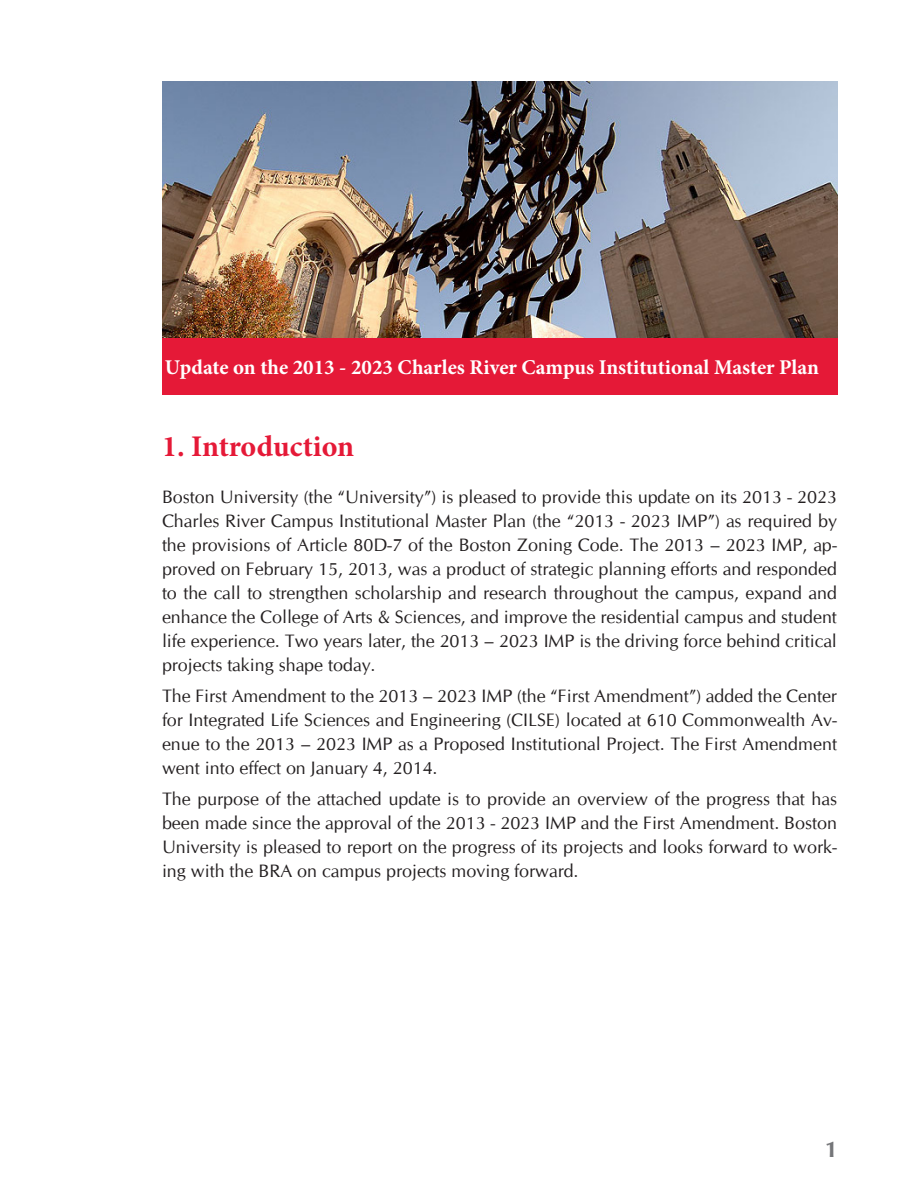
<style>
.page{position:relative;width:918px;height:1188px;background:#fff}
.page>*{position:absolute;margin:0;border:0;box-sizing:border-box;transform-origin:0 0}
.t1{font:700 30px "Minion Pro";letter-spacing:-.005em;color:#e51937}
.Body_Text{font:700 22.5px "CG Omega";color:#757679}
.t2{font:700 21px "Minion Pro";color:#fff}
.t3{font:18px/24px "CG Omega";color:#231f20;text-align:justify}
</style>
<div class="page">
<div style="left:162px;top:338px;width:675px;height:57px;background:#e51937"></div>
<img style="left:162px;top:81px;width:675px;height:257px">
<p class="t2" style="left:165px;top:353px;width:656px">Update on the 2013 - 2023 Charles River Campus Institutional Master Plan</p>
<p class="t1" style="left:162px;top:425px;width:194px">1. Introduction</p>
<p class="t3" style="left:162px;top:485px;width:676px">Boston University (the “University”) is pleased to provide this update on its 2013 - 2023<br>Charles River Campus Institutional Master Plan (the “2013 - 2023 IMP”) as required by the provisions of Article 80D-7 of the Boston Zoning Code. The 2013 – 2023 IMP, ap&shy;proved on February 15, 2013, was a product of strategic planning efforts and responded to the call to strengthen scholarship and research throughout the campus, expand and enhance the College of Arts &amp; Sciences, and improve the residential campus and student life experience. Two years later, the 2013 – 2023 IMP is the driving force behind critical projects taking shape today.</p>
<p class="t3" style="left:162px;top:684px;width:676px">The First Amendment to the 2013 – 2023 IMP (the “First Amendment”) added the Center for Integrated Life Sciences and Engineering (CILSE) located at 610 Commonwealth Av&shy;enue to the 2013 – 2023 IMP as a Proposed Institutional Project. The First Amendment went into effect on January 4, 2014.</p>
<p class="t3" style="left:162px;top:787px;width:676px">The purpose of the attached update is to provide an overview of the progress that has been made since the approval of the 2013 - 2023 IMP and the First Amendment. Boston University is pleased to report on the progress of its projects and looks forward to work&shy;ing with the BRA on campus projects moving forward.</p>
<p class="Body_Text" style="left:825px;top:1135px;width:14px">1</p>
</div>
